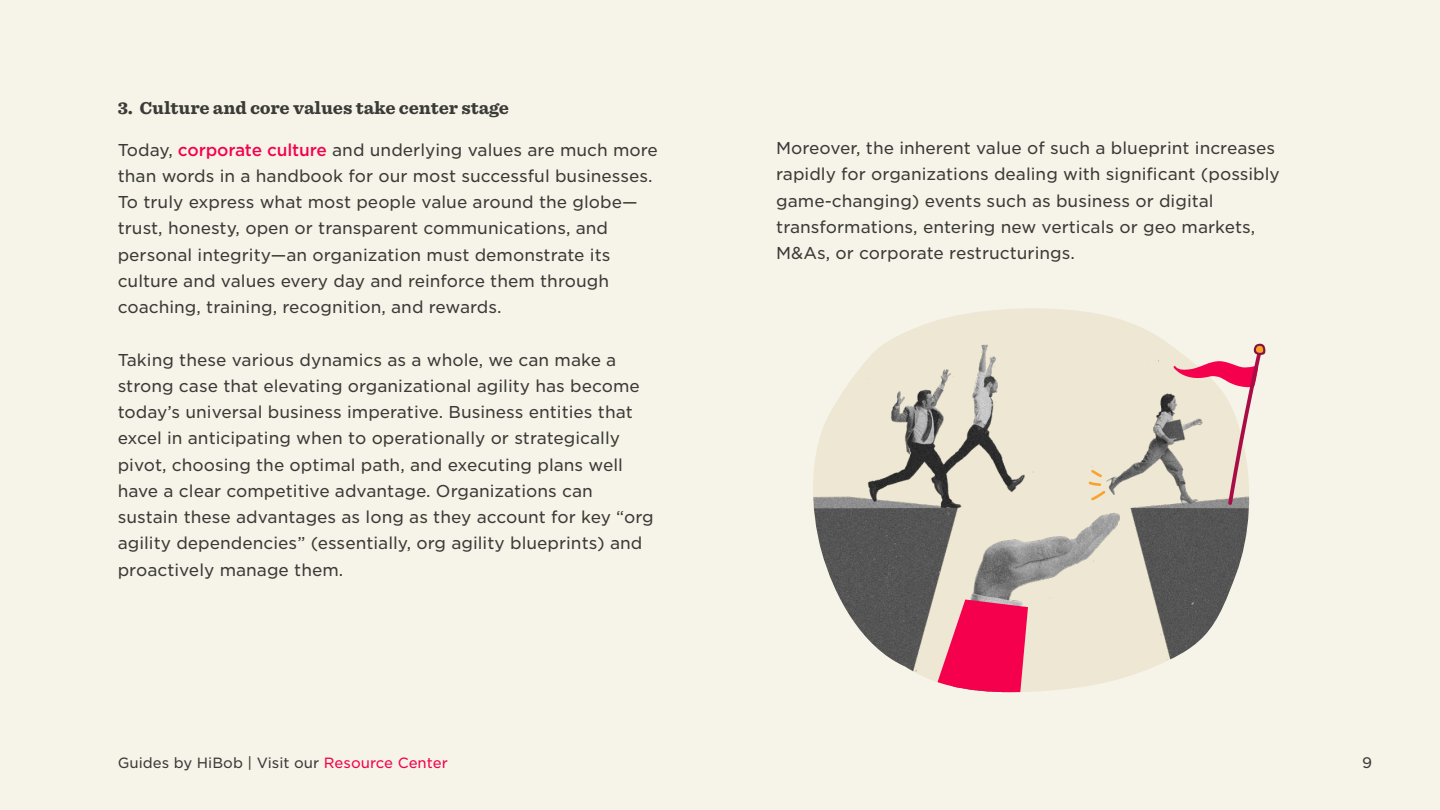
<style>
.page{position:relative;width:1440px;height:810px;background:#f6f3e8}
.page>*{position:absolute;margin:0;border:0;box-sizing:border-box;transform-origin:0 0}
.Body_text{font:16.5px/26.2px "Gotham S Sm";color:#3a3a37}
.H3_Sub_title{font:900 16.5px "Sentinel S Sm";letter-spacing:-.01em;color:#3a3a37}
.t1{font:14.7px "Gotham S Sm";color:#3a3a37}
.t2{font:14.25px "Gotham S Sm";color:#3a3a37}
.s1{font-weight:500;color:#f4004d}
.s2{color:#f4004d}
</style>
<div class="page">
<img style="left:813px;top:308px;width:436px;height:384px">
<svg style="left:922px;top:600px;width:106px;height:93px;background:#ed4c79"></svg>
<svg style="left:1089px;top:470px;width:16px;height:30px"></svg>
<svg style="left:1173px;top:343px;width:92px;height:162px"></svg>
<h3 class="H3_Sub_title" style="left:118px;top:94px;width:393px">3. Culture and core values take center stage</h3>
<p class="Body_text" style="left:118px;top:136px;width:542px">Today, <span class="s1">corporate culture</span> and underlying values are much more than words in a handbook for our most successful businesses.<br>To truly express what most people value around the globe— trust, honesty, open or transparent communications, and personal integrity—an organization must demonstrate its culture and values every day and reinforce them through coaching, training, recognition, and rewards.</p>
<p class="Body_text" style="left:118px;top:346px;width:538px">Taking these various dynamics as a whole, we can make a strong case that elevating organizational agility has become today s’ universal business imperative. Business entities that excel in anticipating when to operationally or strategically pivot, choosing the optimal path, and executing plans well have a clear competitive advantage. Organizations can sustain these advantages as long as they account for key “org agility dependencies” (essentially, org agility blueprints) and proactively manage them.</p>
<p class="t2" style="left:118px;top:753px;width:332px">Guides by HiBob | Visit our <span class="s2">Resource Center</span></p>
<p class="Body_text" style="left:776px;top:135px;width:505px">Moreover, the inherent value of such a blueprint increases rapidly for organizations dealing with significant (possibly game-changing) events such as business or digital transformations, entering new verticals or geo markets, M&amp;As, or corporate restructurings.</p>
<p class="t1" style="left:1362px;top:753px;width:12px">9</p>
</div>
